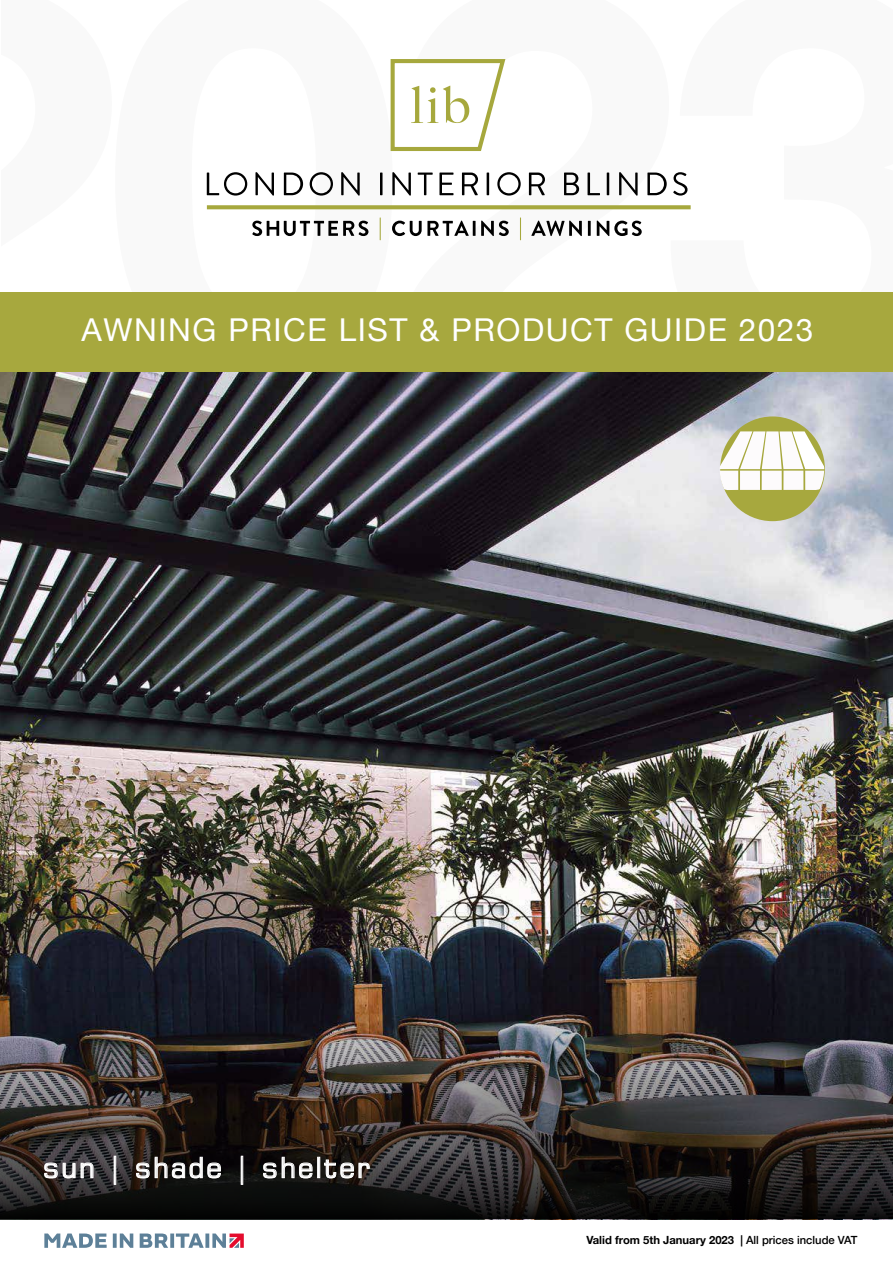
<style>
.page{position:relative;width:893px;height:1263px;background:#fff}
.page>*{position:absolute;margin:0;border:0;box-sizing:border-box;transform-origin:0 0}
.t1{font:31.5px "Helvetica Neue";letter-spacing:.05em;color:#fff}
.t2{font:28.2px "Square 721 BT";letter-spacing:.06em;color:#fff}
.t3{font:700 11.25px "Helvetica Neue";color:#000}
.t4{font:500 11.25px "Helvetica Neue";color:#1e1e1c}
.s1{font-weight:500}
</style>
<div class="page">
<svg style="left:44px;top:1233px;width:200px;height:15px"></svg>
<img style="left:0;top:371px;width:893px;height:594px">
<div style="left:0;top:292px;width:893px;height:79px;background:#a7a83e"></div>
<img style="left:0;top:965px;width:893px;height:255px">
<div style="left:720px;top:416px;width:105px;height:105px;background:#a7a83e;border-radius:50%"></div>
<svg style="left:720px;top:431px;width:104px;height:59px"></svg>
<svg style="left:390px;top:59px;width:116px;height:92px"></svg>
<svg style="left:207px;top:172px;width:40px;height:24px"></svg>
<svg style="left:255px;top:172px;width:19px;height:24px"></svg>
<svg style="left:284px;top:173px;width:19px;height:22px"></svg>
<svg style="left:310px;top:172px;width:23px;height:24px"></svg>
<svg style="left:341px;top:172px;width:19px;height:24px"></svg>
<hr style="left:380px;top:173px;width:2px;height:22px;background:#000">
<svg style="left:392px;top:172px;width:19px;height:24px"></svg>
<svg style="left:418px;top:173px;width:15px;height:22px"></svg>
<svg style="left:439px;top:173px;width:14px;height:22px"></svg>
<svg style="left:462px;top:173px;width:16px;height:22px"></svg>
<hr style="left:487px;top:173px;width:2px;height:22px;background:#000">
<svg style="left:497px;top:172px;width:24px;height:24px"></svg>
<svg style="left:529px;top:173px;width:16px;height:22px"></svg>
<svg style="left:564px;top:173px;width:15px;height:22px"></svg>
<svg style="left:588px;top:173px;width:12px;height:22px"></svg>
<hr style="left:607px;top:173px;width:2px;height:22px;background:#000">
<svg style="left:619px;top:172px;width:19px;height:24px"></svg>
<svg style="left:647px;top:173px;width:20px;height:22px"></svg>
<svg style="left:673px;top:172px;width:14px;height:24px"></svg>
<svg style="left:252px;top:221px;width:116px;height:15px"></svg>
<svg style="left:380px;top:217px;width:1px;height:23px"></svg>
<svg style="left:392px;top:221px;width:77px;height:15px"></svg>
<hr style="left:473px;top:221px;width:3px;height:15px;background:#000">
<svg style="left:481px;top:221px;width:28px;height:15px"></svg>
<svg style="left:520px;top:217px;width:1px;height:23px"></svg>
<svg style="left:531px;top:221px;width:51px;height:15px"></svg>
<hr style="left:588px;top:221px;width:3px;height:15px;background:#000">
<svg style="left:597px;top:221px;width:45px;height:15px"></svg>
<svg style="left:207px;top:205px;width:484px;height:4px;fill:#a6a83d"></svg>
<svg style="left:44px;top:1162px;width:50px;height:16px"></svg>
<div style="left:114px;top:1156px;width:2px;height:29px;border:1px solid #fff"></div>
<svg style="left:136px;top:1156px;width:85px;height:22px"></svg>
<div style="left:241px;top:1156px;width:2px;height:29px;border:1px solid #fff"></div>
<svg style="left:263px;top:1156px;width:50px;height:22px"></svg>
<div style="left:317px;top:1157px;width:3px;height:21px;border:1px solid #fff"></div>
<svg style="left:324px;top:1159px;width:46px;height:19px"></svg>
<h1 class="t1" style="left:82px;top:307px;width:733px">AWNING PRICE LIST &amp; PRODUCT GUIDE 2023</h1>
<h2 class="t2" style="left:43px;top:1150px;width:328px">sun | shade | shelter</h2>
<p class="t4" style="left:588px;top:1230px;width:14px">Va</p>
<p class="t4" style="left:643px;top:1230px;width:202px">10th March 2022 | Al prices include V</p>
<p class="t3" style="left:586px;top:1231px;width:272px">Valid from 5th January 2023 | <span class="s1">All prices include VAT</span></p>
</div>
